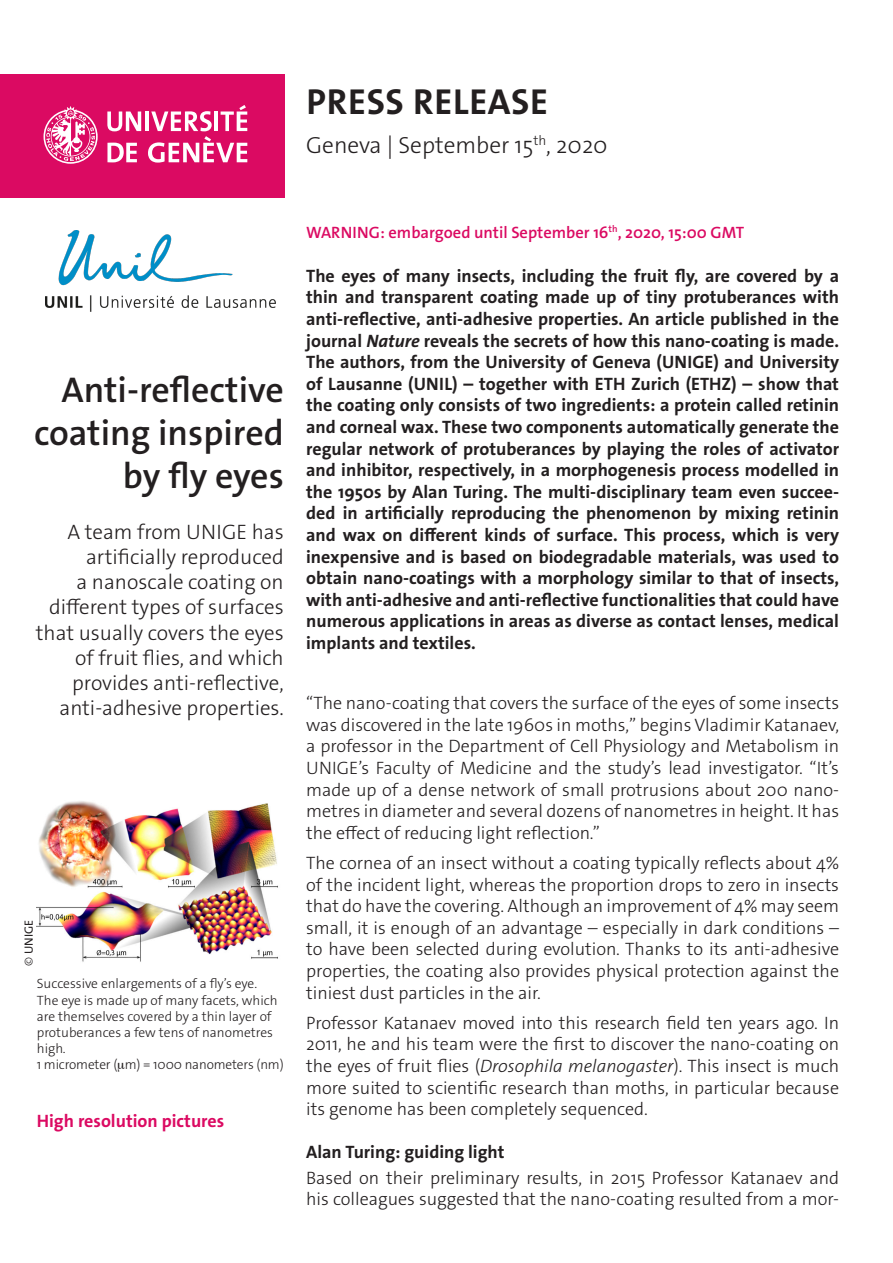
<style>
.page{position:relative;width:893px;height:1263px;background:#fff}
.page>*{position:absolute;margin:0;border:0;box-sizing:border-box;transform-origin:0 0}
._4__texte_courant{font:700 36.3px "The Sans Os F";letter-spacing:.02em;color:#231f20}
._1__grand_titre{font:600 36px/43.2px "The Sans Os F";color:#231f20;text-align:right}
._4__texte_courant-2{font:300 23.4px "The Sans Os F";color:#231f20}
._1__grand_titre-2{font:300 21px/25.2px "The Sans Os F";color:#231f20;text-align:right}
._4__texte_courant-3{font:300 18px/21.6px "The Sans Os F";color:#231f20;text-align:justify}
._4__texte_courant-4{font:700 18px/21.6px "The Sans Os F";color:#231f20;text-align:justify}
._5__intertitre{font:700 18px "The Sans Os F";color:#231f20}
.t1{font:700 18px "The Sans Os F";color:#db0a62}
.embargo{font:600 16.5px "The Sans Os F";color:#db0a62}
.t2{font:300 13.5px/16.2px "The Sans Os F";color:#231f20}
.t3{font:12px "The Sans Os F";letter-spacing:.01em;color:#231f20}
.s1{font-weight:300}
.s2{font-style:italic}
</style>
<div class="page">
<div style="left:0;top:74px;width:285px;height:124px;background:#db0a62"></div>
<svg style="left:44px;top:106px;width:54px;height:58px"></svg>
<svg style="left:107px;top:111px;width:34px;height:20px"></svg>
<hr style="left:145px;top:111px;width:4px;height:20px;background:#fff">
<svg style="left:107px;top:143px;width:30px;height:19px"></svg>
<svg style="left:148px;top:105px;width:99px;height:58px"></svg>
<img style="left:37px;top:801px;width:241px;height:161px">
<img style="left:46px;top:230px;width:230px;height:82px">
<p class="_4__texte_courant" style="left:306px;top:78px;width:243px">PRESS RELEASE</p>
<p class="_4__texte_courant-2" style="left:306px;top:130px;width:303px">Geneva | September 15<sup>th</sup>, 2020</p>
<p class="_1__grand_titre" style="left:34px;top:368px;width:251px">Anti-reflective coating inspired by fly eyes</p>
<p class="_1__grand_titre-2" style="left:36px;top:519px;width:249px">A team from UNIGE has artificially reproduced<br>a nanoscale coating on different types of surfaces that usually covers the eyes of fruit flies, and which provides anti-reflective, anti-adhesive properties.</p>
<p class="t3" style="left:21px;top:966px;width:48px;rotate:-90deg"><span class="s1">©</span> UNIGE</p>
<p class="t2" style="left:37px;top:976px;width:242px">Successive enlargements of a fly’s eye.<br>The eye is made up of many facets, which are themselves covered by a thin layer of protuberances a few tens of nanometres high.</p>
<p class="t2" style="left:37px;top:1057px;width:248px">1 micrometer ( m) = 1000 nanometers (nm)</p>
<p class="t1" style="left:37px;top:1109px;width:189px">High resolution pictures</p>
<p class="embargo" style="left:306px;top:222px;width:439px">WARNING: embargoed until September 16<sup>th</sup>, 2020, 15:00 GMT</p>
<p class="_4__texte_courant-4" style="left:306px;top:265px;width:534px">The eyes of many insects, including the fruit fly, are covered by a thin and transparent coating made up of tiny protuberances with anti-reflective, anti-adhesive properties. An article published in the journal <span class="s2">Nature</span> reveals the secrets of how this nano-coating is made.<br>The authors, from the University of Geneva (UNIGE) and University of Lausanne (UNIL) – together with ETH Zurich (ETHZ) – show that the coating only consists of two ingredients: a protein called retinin and corneal wax. These two components automatically generate the regular network of protuberances by playing the roles of activator and inhibitor, respectively, in a morphogenesis process modelled in the 1950s by Alan Turing. The multi-disciplinary team even succee&shy;ded in artificially reproducing the phenomenon by mixing retinin and wax on different kinds of surface. This process, which is very inexpensive and is based on biodegradable materials, was used to obtain nano-coatings with a morphology similar to that of insects, with anti-adhesive and anti-reflective functionalities that could have numerous applications in areas as diverse as contact lenses, medical implants and textiles.</p>
<p class="_4__texte_courant-3" style="left:306px;top:692px;width:534px">“The nano-coating that covers the surface of the eyes of some insects was discovered in the late 1960s in moths,” begins Vladimir Katanaev, a professor in the Department of Cell Physiology and Metabolism in UNIGE’s Faculty of Medicine and the study’s lead investigator. “It’s made up of a dense network of small protrusions about 200 nano&shy;metres in diameter and several dozens of nanometres in height. It has the effect of reducing light reflection.”</p>
<p class="_4__texte_courant-3" style="left:306px;top:852px;width:534px">The cornea of an insect without a coating typically reflects about 4% of the incident light, whereas the proportion drops to zero in insects that do have the covering. Although an improvement of 4% may seem small, it is enough of an advantage – especially in dark conditions – to have been selected during evolution. Thanks to its anti-adhesive properties, the coating also provides physical protection against the tiniest dust particles in the air.</p>
<p class="_4__texte_courant-3" style="left:306px;top:1012px;width:534px">Professor Katanaev moved into this research field ten years ago. In 2011, he and his team were the first to discover the nano-coating on the eyes of fruit flies (<span class="s2">Drosophila melanogaster</span>). This insect is much more suited to scientific research than moths, in particular because its genome has been completely sequenced.</p>
<p class="_5__intertitre" style="left:306px;top:1140px;width:200px">Alan Turing: guiding light</p>
<p class="_4__texte_courant-3" style="left:306px;top:1167px;width:534px">Based on their preliminary results, in 2015 Professor Katanaev and his colleagues suggested that the nano-coating resulted from a mor-</p>
</div>
